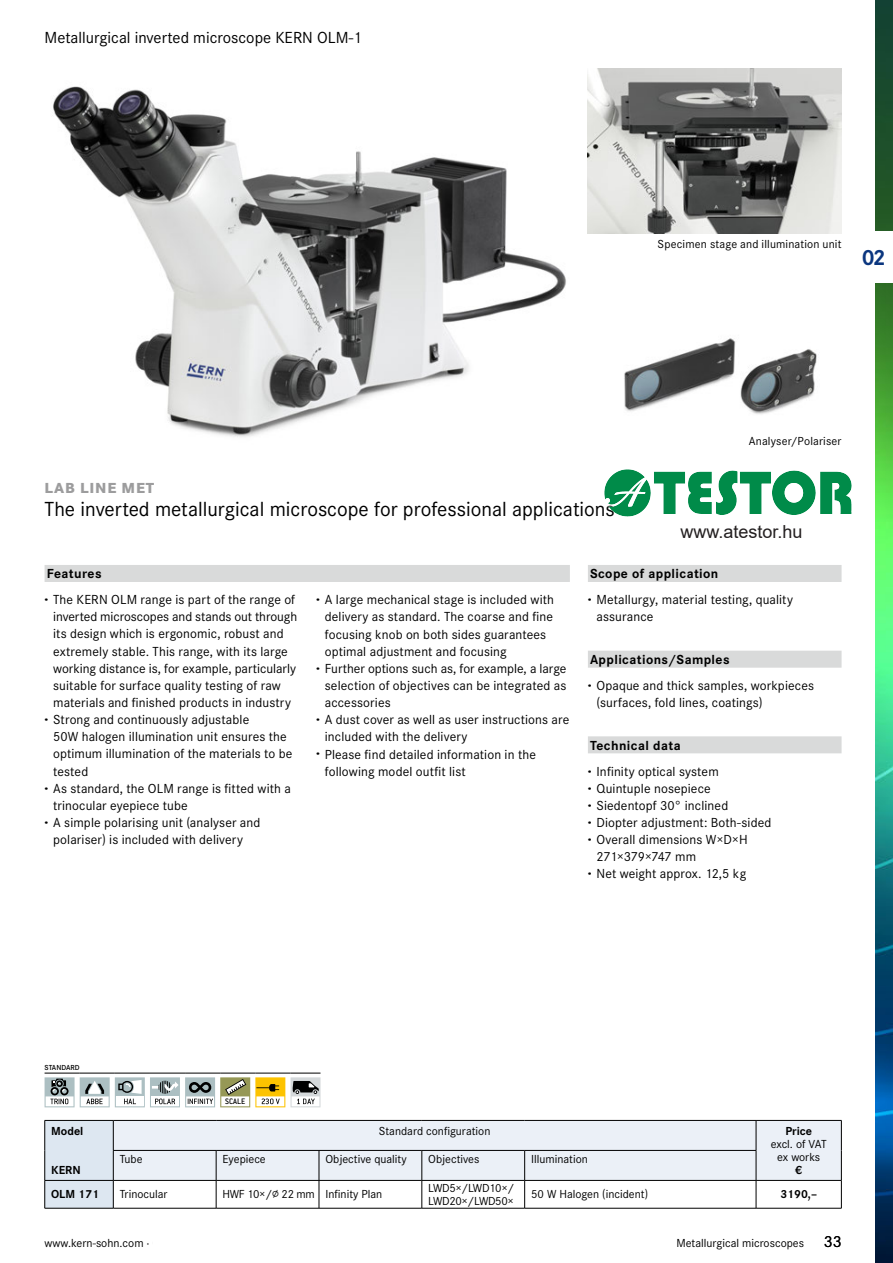
<style>
.page{position:relative;width:893px;height:1263px;background:#fff}
.page>*{position:absolute;margin:0;border:0;box-sizing:border-box;transform-origin:0 0}
.t1{font:700 22.65px "Corporate S Pro";color:#0b367f}
.t2{font:21.15px "Corporate S Pro";color:#000}
.t3{font:18px "Arial";color:#231f20}
.t4{font:16.65px "Corporate S Pro";color:#000}
.t5{font:800 15.15px "Corporate S Pro";letter-spacing:.05em;color:#9c9c9d}
.t6{font:13.65px/25.7px "Corporate S Pro";letter-spacing:.01em;color:#000}
.t7{font:13.65px "Corporate S Pro";letter-spacing:-.02em;color:#000}
.t8{font:12.15px/12.9px "Corporate S Pro";color:#000;text-align:center}
.t9{font:12.15px/12.9px "Corporate S Pro";letter-spacing:-.03em;color:#000}
.t10{font:700 12.15px/24.6px "Corporate S Pro";color:#000}
.t11{font:500 8.7px "Conduit ITC";letter-spacing:.01em;color:#000}
.t12{font:600 7.5px "Corporate S Pro";color:#000}
.s1{font-weight:700}
.s2{font-weight:800}
</style>
<div class="page">
<img style="left:876px;top:0;width:17px;height:1263px">
<div style="left:859px;top:231px;width:34px;height:52px;background:#fff"></div>
<img style="left:53px;top:86px;width:513px;height:351px">
<img style="left:588px;top:69px;width:253px;height:165px">
<img style="left:624px;top:338px;width:193px;height:76px">
<hr style="left:113px;top:1208px;width:103px;height:1px;background:#000">
<hr style="left:216px;top:1208px;width:103px;height:1px;background:#000">
<hr style="left:319px;top:1208px;width:103px;height:1px;background:#000">
<hr style="left:422px;top:1208px;width:103px;height:1px;background:#000">
<hr style="left:525px;top:1208px;width:231px;height:1px;background:#000">
<svg style="left:44px;top:1120px;width:798px;height:88px"></svg>
<hr style="left:45px;top:1208px;width:68px;height:1px;background:#000">
<hr style="left:756px;top:1208px;width:85px;height:1px;background:#000">
<hr style="left:45px;top:1073px;width:35px;height:1px;background:#000">
<hr style="left:80px;top:1073px;width:35px;height:1px;background:#000">
<hr style="left:115px;top:1073px;width:35px;height:1px;background:#000">
<hr style="left:150px;top:1073px;width:35px;height:1px;background:#000">
<hr style="left:185px;top:1073px;width:35px;height:1px;background:#000">
<hr style="left:220px;top:1073px;width:35px;height:1px;background:#000">
<hr style="left:255px;top:1073px;width:35px;height:1px;background:#000">
<hr style="left:290px;top:1073px;width:30px;height:1px;background:#000">
<svg style="left:45px;top:1077px;width:275px;height:30px"></svg>
<div style="left:45px;top:565px;width:525px;height:17px;background:#d9dada"></div>
<div style="left:588px;top:565px;width:253px;height:17px;background:#d9dada"></div>
<div style="left:588px;top:651px;width:253px;height:17px;background:#d9dada"></div>
<div style="left:588px;top:736px;width:253px;height:17px;background:#d9dada"></div>
<img style="left:604px;top:469px;width:248px;height:48px">
<p class="t4" style="left:45px;top:25px;width:319px">Metallurgical inverted microscope KERN OLM-1</p>
<p class="t8" style="left:658px;top:237px;width:185px">Specimen stage and illumination unit</p>
<p class="t1" style="left:862px;top:239px;width:26px">02</p>
<p class="t5" style="left:45px;top:475px;width:111px">LAB LINE MET</p>
<p class="t2" style="left:45px;top:493px;width:572px">The inverted metallurgical microscope for professional applications</p>
<p class="t8" style="left:749px;top:434px;width:94px">Analyser/Polariser</p>
<p class="t3" style="left:680px;top:520px;width:124px">www.atestor.hu</p>
<p class="t6" style="left:45px;top:560px;width:252px"><span class="s1">Features<br></span><span class="s2">·</span> The KERN OLM range is part of the range of</p>
<p class="t6" style="left:53px;top:603px;width:246px">inverted microscopes and stands out through</p>
<p class="t6" style="left:53px;top:620px;width:232px">its design which is ergonomic, robust and</p>
<p class="t6" style="left:53px;top:637px;width:236px">extremely stable. This range, with its large</p>
<p class="t6" style="left:53px;top:654px;width:244px">working distance is, for example, particularly</p>
<p class="t6" style="left:53px;top:671px;width:229px">suitable for surface quality testing of raw</p>
<p class="t6" style="left:53px;top:689px;width:239px">materials and finished products in industry</p>
<p class="t6" style="left:45px;top:706px;width:206px"><span class="s2">·</span> Strong and continuously adjustable</p>
<p class="t6" style="left:53px;top:723px;width:235px">50W halogen illumination unit ensures the</p>
<p class="t6" style="left:53px;top:740px;width:241px">optimum illumination of the materials to be</p>
<p class="t6" style="left:53px;top:757px;width:37px">tested</p>
<p class="t6" style="left:45px;top:774px;width:248px"><span class="s2">·</span> As standard, the OLM range is fitted with a</p>
<p class="t6" style="left:53px;top:791px;width:136px">trinocular eyepiece tube</p>
<p class="t6" style="left:45px;top:809px;width:217px"><span class="s2">·</span> A simple polarising unit (analyser and</p>
<p class="t6" style="left:53px;top:826px;width:191px">polariser) is included with delivery</p>
<p class="t6" style="left:316px;top:586px;width:239px"><span class="s2">·</span> A large mechanical stage is included with</p>
<p class="t6" style="left:325px;top:603px;width:230px">delivery as standard. The coarse and fine</p>
<p class="t6" style="left:325px;top:620px;width:223px">focusing knob on both sides guarantees</p>
<p class="t6" style="left:325px;top:637px;width:183px">optimal adjustment and focusing</p>
<p class="t6" style="left:316px;top:654px;width:252px"><span class="s2">·</span> Further options such as, for example, a large</p>
<p class="t6" style="left:325px;top:672px;width:243px">selection of objectives can be integrated as</p>
<p class="t6" style="left:325px;top:689px;width:67px">accessories</p>
<p class="t6" style="left:316px;top:706px;width:255px"><span class="s2">·</span> A dust cover as well as user instructions are</p>
<p class="t6" style="left:325px;top:723px;width:144px">included with the delivery</p>
<p class="t6" style="left:316px;top:740px;width:221px"><span class="s2">·</span> Please find detailed information in the</p>
<p class="t6" style="left:325px;top:757px;width:142px">following model outfit list</p>
<p class="t6" style="left:588px;top:560px;width:207px"><span class="s1">Scope of application<br></span><span class="s2">·</span> Metallurgy, material testing, quality</p>
<p class="t6" style="left:596px;top:603px;width:58px">assurance</p>
<p class="t6" style="left:588px;top:646px;width:228px"><span class="s1">Applications/Samples<br></span><span class="s2">·</span> Opaque and thick samples, workpieces</p>
<p class="t6" style="left:596px;top:689px;width:167px">(surfaces, fold lines, coatings)</p>
<p class="t6" style="left:588px;top:731px;width:132px"><span class="s1">Technical data<br></span><span class="s2">·</span> Infinity optical system</p>
<p class="t6" style="left:588px;top:774px;width:124px"><span class="s2">·</span> Quintuple nosepiece</p>
<p class="t6" style="left:588px;top:791px;width:142px"><span class="s2">·</span> Siedentopf 30° inclined</p>
<p class="t6" style="left:588px;top:809px;width:185px"><span class="s2">·</span> Diopter adjustment: Both-sided</p>
<p class="t6" style="left:588px;top:826px;width:161px"><span class="s2">·</span> Overall dimensions W×D×H</p>
<p class="t7" style="left:596px;top:847px;width:101px">271×379×747 mm</p>
<p class="t6" style="left:588px;top:860px;width:160px"><span class="s2">·</span> Net weight approx. 12,5 kg</p>
<p class="t12" style="left:45px;top:1061px;width:37px">STANDARD</p>
<p class="t11" style="left:225px;top:1096px;width:22px">SCALE</p>
<p class="t10" style="left:51px;top:1118px;width:34px">Model</p>
<p class="t8" style="left:379px;top:1124px;width:113px">Standard configuration</p>
<p class="t8" style="left:771px;top:1124px;width:57px"><span class="s1">Price<br></span>excl. of VAT ex works<br><span class="s1">€</span></p>
<p class="t8" style="left:120px;top:1151px;width:24px">Tube</p>
<p class="t8" style="left:223px;top:1151px;width:45px">Eyepiece</p>
<p class="t8" style="left:325px;top:1151px;width:83px">Objective quality</p>
<p class="t8" style="left:428px;top:1151px;width:53px">Objectives</p>
<p class="t8" style="left:531px;top:1151px;width:58px">Illumination</p>
<p class="t8" style="left:120px;top:1187px;width:49px">Trinocular</p>
<p class="t8" style="left:325px;top:1187px;width:58px">Infinity Plan</p>
<p class="t9" style="left:428px;top:1180px;width:88px">LWD5×/LWD10×/<br>LWD20×/LWD50×</p>
<p class="t8" style="left:531px;top:1187px;width:118px">50 W Halogen (incident)</p>
<p class="t10" style="left:51px;top:1156px;width:49px">KERN<br>OLM 171</p>
<p class="t8" style="left:223px;top:1187px;width:94px">HWF 10×/∅ 22 mm</p>
<p class="t10" style="left:780px;top:1181px;width:38px">3190,–</p>
<p class="t8" style="left:676px;top:1235px;width:129px">Metallurgical microscopes</p>
<p class="t4" style="left:824px;top:1229px;width:19px">33</p>
</div>
